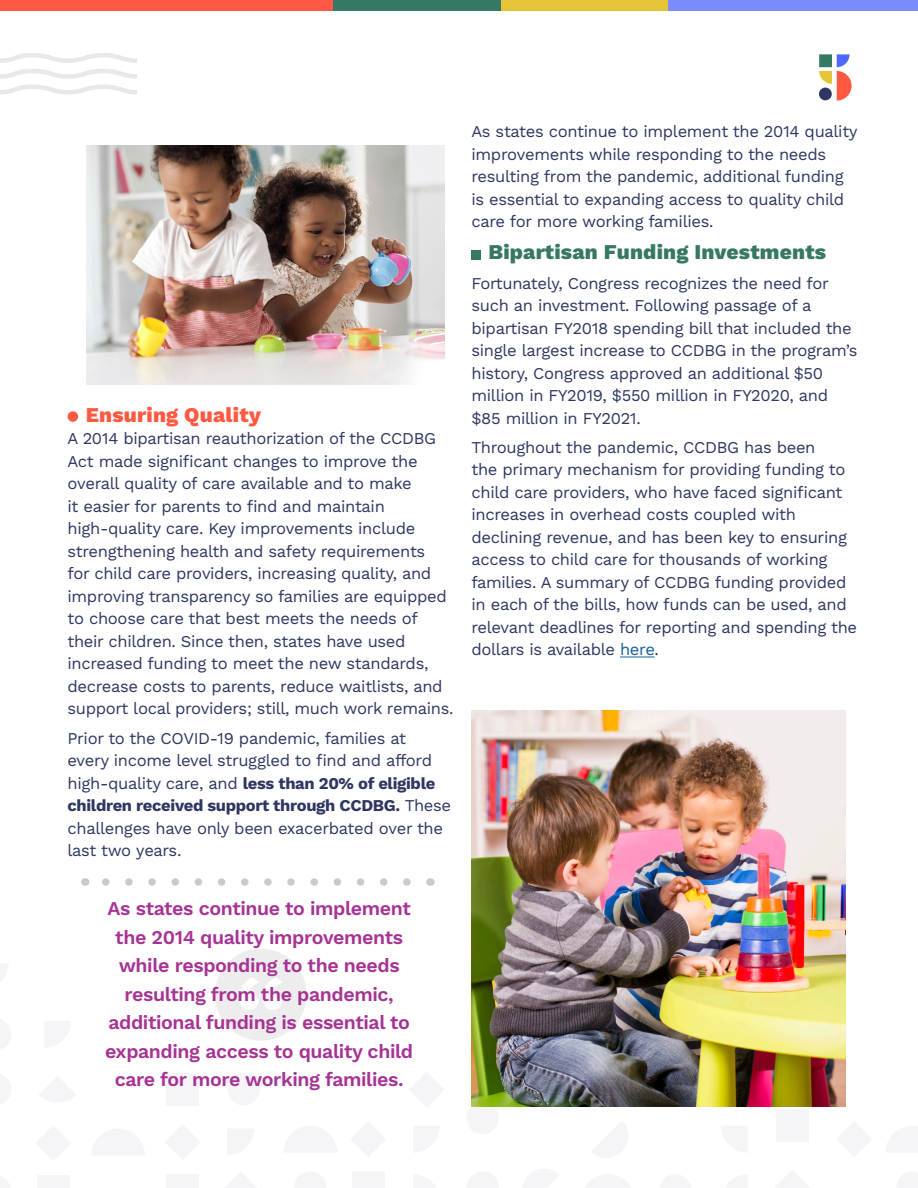
<style>
.page{position:relative;width:918px;height:1188px;background:#fff}
.page>*{position:absolute;margin:0;border:0;box-sizing:border-box;transform-origin:0 0}
.t1{font:800 21px "Work Sans";letter-spacing:.01em;color:#367863}
.t2{font:800 21px "Work Sans";letter-spacing:.01em;color:#ff5942}
.Paragraph{font:600 19.5px/28.5px "Work Sans";letter-spacing:-.02em;color:#a63394;text-align:center}
.t3{font:16.5px/22.5px "Work Sans";letter-spacing:-.02em;color:#2e3661}
.s1{font-weight:700}
.s2{color:#175d9e}
</style>
<div class="page">
<div style="left:215px;top:949px;width:92px;height:92px;background:#eeeded;border-radius:50%"></div>
<svg style="left:239px;top:978px;width:43px;height:32px"></svg>
<div style="left:68px;top:411px;width:10px;height:11px;background:#ff5942;border-radius:50%"></div>
<hr style="left:620px;top:657px;width:35px;height:1px;background:#175d9e">
<div style="left:472px;top:250px;width:9px;height:9px;background:#367863"></div>
<div style="left:0;top:0;width:334px;height:10px;background:#ff5945"></div>
<div style="left:334px;top:0;width:167px;height:10px;background:#367863"></div>
<div style="left:501px;top:0;width:167px;height:10px;background:#e6c438"></div>
<div style="left:668px;top:0;width:250px;height:10px;background:#7a8cff"></div>
<svg style="left:0;top:53px;width:137px;height:42px"></svg>
<svg style="left:819px;top:54px;width:33px;height:47px"></svg>
<div style="left:166px;top:1174px;width:33px;height:14px;background:#f5f5f7"></div>
<div style="left:228px;top:1073px;width:32px;height:32px;background:#f5f5f7;border-radius:50%"></div>
<div style="left:166px;top:1073px;width:33px;height:32px;background:#f5f5f7"></div>
<div style="left:37px;top:1175px;width:32px;height:13px;background:#f5f5f7"></div>
<div style="left:352px;top:1171px;width:33px;height:17px;background:#f5f5f7"></div>
<div style="left:466px;top:1102px;width:33px;height:32px;background:#f5f5f7;border-radius:50%"></div>
<div style="left:776px;top:1109px;width:33px;height:32px;background:#f5f5f7"></div>
<svg style="left:102px;top:878px;width:305px;height:8px"></svg>
<img style="left:472px;top:711px;width:374px;height:396px">
<img style="left:86px;top:146px;width:358px;height:239px">
<p class="t2" style="left:86px;top:403px;width:177px">Ensuring Quality</p>
<p class="t3" style="left:68px;top:428px;width:387px">A 2014 bipartisan reauthorization of the CCDBG Act made significant changes to improve the overall quality of care available and to make<br>it easier for parents to find and maintain high-quality care. Key improvements include strengthening health and safety requirements<br>for child care providers, increasing quality, and improving transparency so families are equipped to choose care that best meets the needs of their children. Since then, states have used increased funding to meet the new standards, decrease costs to parents, reduce waitlists, and support local providers; still, much work remains.</p>
<p class="t3" style="left:68px;top:727px;width:385px">Prior to the COVID-19 pandemic, families at every income level struggled to find and afford high-quality care, and <span class="s1">less than 20% of eligible children received support through CCDBG.</span> These challenges have only been exacerbated over the last two years.</p>
<p class="Paragraph" style="left:105px;top:895px;width:310px">As states continue to implement the 2014 quality improvements while responding to the needs resulting from the pandemic, additional funding is essential to expanding access to quality child care for more working families.</p>
<p class="t3" style="left:472px;top:121px;width:388px">As states continue to implement the 2014 quality improvements while responding to the needs resulting from the pandemic, additional funding is essential to expanding access to quality child care for more working families.</p>
<p class="t1" style="left:489px;top:240px;width:339px">Bipartisan Funding Investments</p>
<p class="t3" style="left:472px;top:272px;width:388px">Fortunately, Congress recognizes the need for such an investment. Following passage of a bipartisan FY2018 spending bill that included the single largest increase to CCDBG in the program’s history, Congress approved an additional $50 million in FY2019, $550 million in FY2020, and $85 million in FY2021.</p>
<p class="t3" style="left:472px;top:437px;width:387px">Throughout the pandemic, CCDBG has been<br>the primary mechanism for providing funding to child care providers, who have faced significant increases in overhead costs coupled with declining revenue, and has been key to ensuring access to child care for thousands of working families. A summary of CCDBG funding provided in each of the bills, how funds can be used, and relevant deadlines for reporting and spending the dollars is available <span class="s2">here</span>.</p>
</div>
